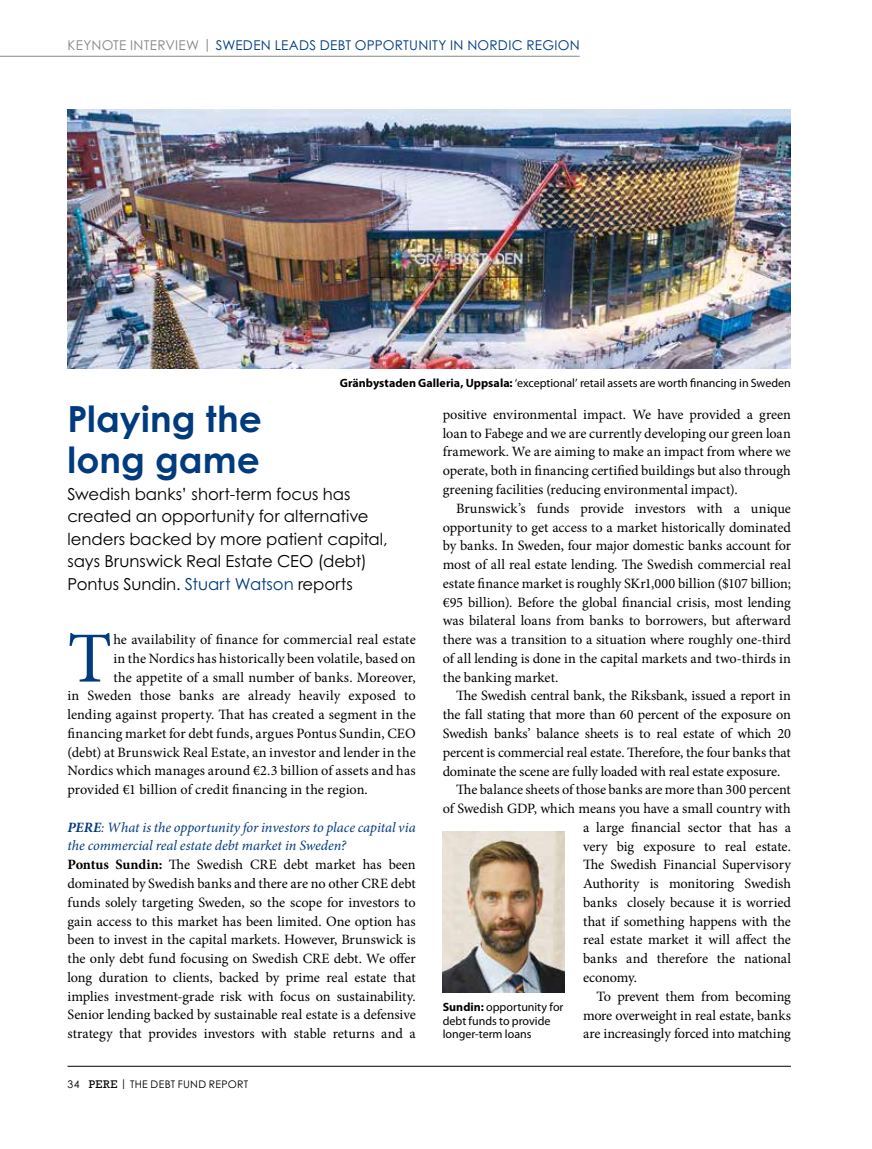
<style>
.page{position:relative;width:872px;height:1149px;background:#fff}
.page>*{position:absolute;margin:0;border:0;box-sizing:border-box;transform-origin:0 0}
.t1{font:72px "Minion Pro";color:#003b7d}
.t2{font:700 36px/40.5px "Century Gothic Pro";letter-spacing:.005em;color:#003b7d}
.t3{font:16.5px/22.5px "Century Gothic Pro";color:#000}
.t4{font:14.25px/18.8px "Minion Pro";letter-spacing:-.005em;color:#000;text-align:justify}
.t5{font:13.5px "Century Gothic Pro";letter-spacing:.02em;color:#003b7d}
.t6{font:12px/13.5px "Myriad Pro";color:#000}
.t7{font:10.5px "Century Gothic Pro";letter-spacing:.025em;color:#000}
.s1{color:#87888a}
.s2{font-weight:700}
.s3{color:#003b7d}
.s4{font-weight:700;font-style:italic;color:#003b7d}
.s5{font-style:italic;color:#003b7d}
.s6{font-family:"Rockwell Std";font-size:11.25px}
</style>
<div class="page">
<hr style="left:68px;top:1065px;width:723px;height:1px;background:#000">
<hr style="left:0;top:56px;width:580px;height:1px;background:#87888a">
<img style="left:68px;top:109px;width:723px;height:259px">
<img style="left:443px;top:831px;width:121px;height:161px">
<p class="t5" style="left:68px;top:37px;width:514px"><span class="s1">KEYNOTE INTERVIEW |</span> SWEDEN LEADS DEBT OPPORTUNITY IN NORDIC REGION</p>
<p class="t6" style="left:340px;top:375px;width:453px"><span class="s2">Gränbystaden Galleria, Uppsala:</span> ‘exceptional’ retail assets are worth financing in Sweden</p>
<h2 class="t2" style="left:68px;top:398px;width:196px">Playing the long game</h2>
<p class="t3" style="left:68px;top:482px;width:321px">Swedish banks’ short-term focus has created an opportunity for alternative lenders backed by more patient capital, says Brunswick Real Estate CEO (debt)<br>Pontus Sundin. <span class="s3">Stuart Watson</span> reports</p>
<h1 class="t1" style="left:68px;top:610px;width:46px">T</h1>
<p class="t4" style="left:113px;top:630px;width:304px">he availability of finance for commercial real estate</p>
<p class="t4" style="left:113px;top:648px;width:304px">in the Nordics has historically been volatile, based on</p>
<p class="t4" style="left:113px;top:667px;width:304px">the appetite of a small number of banks. Moreover,</p>
<p class="t4" style="left:67px;top:686px;width:350px">in Sweden those banks are already heavily exposed to</p>
<p class="t4" style="left:67px;top:705px;width:350px">lending against property. That has created a segment in the</p>
<p class="t4" style="left:67px;top:723px;width:350px">financing market for debt funds, argues Pontus Sundin, CEO</p>
<p class="t4" style="left:67px;top:742px;width:350px">(debt) at Brunswick Real Estate, an investor and lender in the</p>
<p class="t4" style="left:67px;top:761px;width:350px">Nordics which manages around €2.3 billion of assets and has</p>
<p class="t4" style="left:67px;top:780px;width:302px">provided €1 billion of credit financing in the region.</p>
<p class="t4" style="left:67px;top:817px;width:350px;text-align:left"><span class="s4">PERE</span><span class="s5">: What is the opportunity for investors to place capital via the commercial real estate debt market in Sweden?<br></span><span class="s2">Pontus Sundin:</span> The Swedish CRE debt market has been dominated by Swedish banks and there are no other CRE debt funds solely targeting Sweden, so the scope for investors to gain access to this market has been limited. One option has been to invest in the capital markets. However, Brunswick is the only debt fund focusing on Swedish CRE debt. We offer long duration to clients, backed by prime real estate that implies investment-grade risk with focus on sustainability.<br>Senior lending backed by sustainable real estate is a defensive strategy that provides investors with stable returns and a</p>
<p class="t7" style="left:68px;top:1077px;width:182px">34 <span class="s6">PERE</span> | THE DEBT FUND REPORT</p>
<p class="t4" style="left:443px;top:405px;width:350px">positive environmental impact. We have provided a green loan to Fabege and we are currently developing our green loan framework. We are aiming to make an impact from where we operate, both in financing certified buildings but also through greening facilities (reducing environmental impact).</p>
<p class="t4" style="left:443px;top:498px;width:350px;text-indent:13px">Brunswick’s funds provide investors with a unique opportunity to get access to a market historically dominated by banks. In Sweden, four major domestic banks account for most of all real estate lending. The Swedish commercial real estate finance market is roughly SKr1,000 billion ($107 billion; €95 billion). Before the global financial crisis, most lending was bilateral loans from banks to borrowers, but afterward there was a transition to a situation where roughly one-third of all lending is done in the capital markets and two-thirds in the banking market.</p>
<p class="t4" style="left:456px;top:686px;width:336px">The Swedish central bank, the Riksbank, issued a report in</p>
<p class="t4" style="left:443px;top:705px;width:350px">the fall stating that more than 60 percent of the exposure on</p>
<p class="t4" style="left:443px;top:724px;width:350px">Swedish banks’ balance sheets is to real estate of which 20</p>
<p class="t4" style="left:443px;top:742px;width:350px">percent is commercial real estate. Therefore, the four banks that</p>
<p class="t4" style="left:443px;top:761px;width:339px">dominate the scene are fully loaded with real estate exposure.</p>
<p class="t4" style="left:456px;top:780px;width:336px">The balance sheets of those banks are more than 300 percent</p>
<p class="t4" style="left:443px;top:799px;width:350px">of Swedish GDP, which means you have a small country with</p>
<p class="t4" style="left:583px;top:817px;width:209px">a large financial sector that has a</p>
<p class="t4" style="left:583px;top:836px;width:209px">very big exposure to real estate.</p>
<p class="t4" style="left:583px;top:855px;width:209px">The Swedish Financial Supervisory</p>
<p class="t4" style="left:583px;top:874px;width:209px">Authority is monitoring Swedish</p>
<p class="t4" style="left:583px;top:892px;width:209px">banks closely because it is worried</p>
<p class="t4" style="left:583px;top:911px;width:209px">that if something happens with the</p>
<p class="t4" style="left:583px;top:930px;width:209px">real estate market it will affect the</p>
<p class="t4" style="left:583px;top:949px;width:209px">banks and therefore the national</p>
<p class="t4" style="left:583px;top:967px;width:56px">economy.</p>
<p class="t4" style="left:596px;top:986px;width:196px">To prevent them from becoming</p>
<p class="t4" style="left:583px;top:1005px;width:209px">more overweight in real estate, banks</p>
<p class="t4" style="left:583px;top:1024px;width:209px">are increasingly forced into matching</p>
<p class="t6" style="left:443px;top:1000px;width:122px"><span class="s2">Sundin:</span> opportunity for debt funds to provide longer-term loans</p>
</div>
